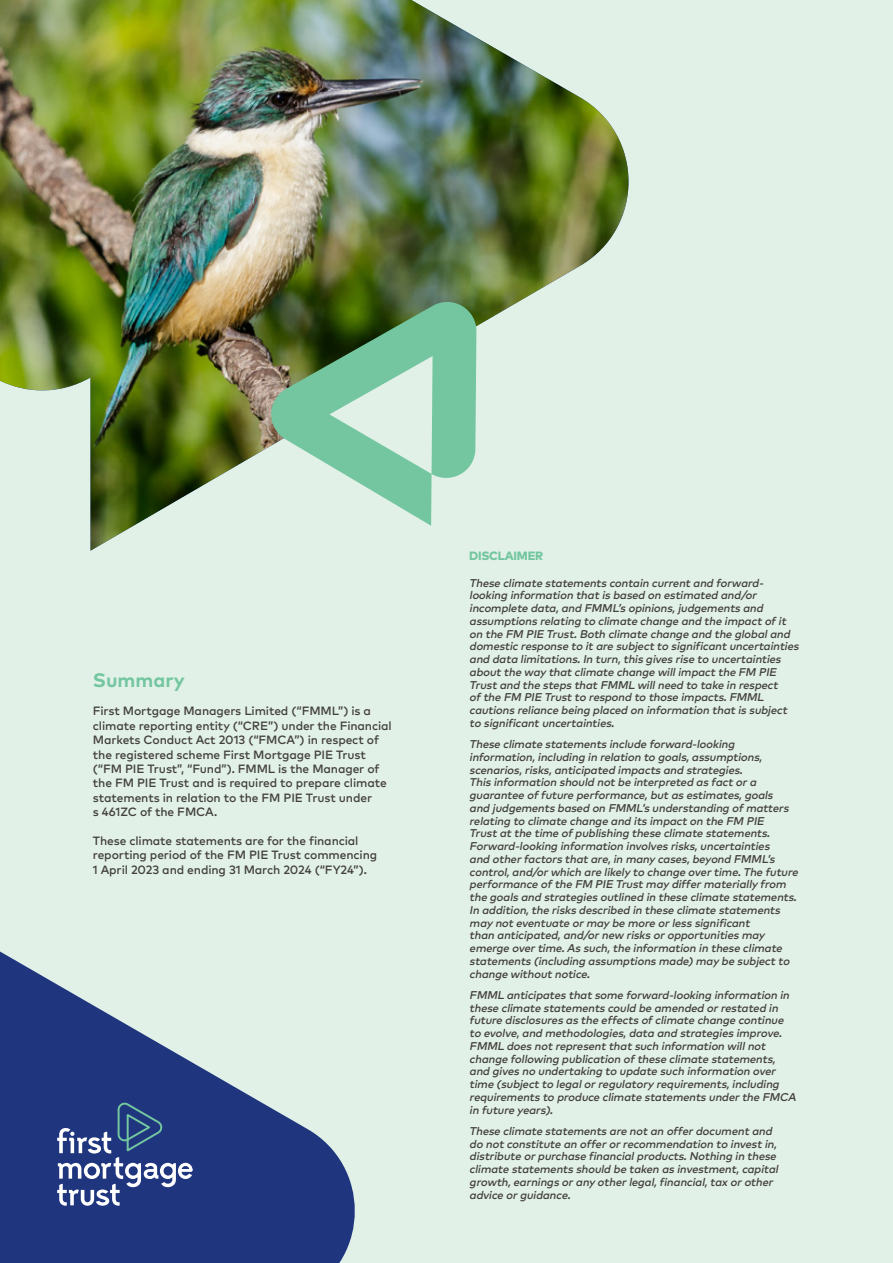
<style>
.page{position:relative;width:893px;height:1263px;background:#e1f1e8}
.page>*{position:absolute;margin:0;border:0;box-sizing:border-box;transform-origin:0 0}
.t1{font:700 19.5px "Mark OT";color:#73c69f}
.t2{font:12px/14.4px "Mark OT Medium";letter-spacing:-.01em;color:#43403b}
.t3{font:800 12px "Mark OT";letter-spacing:-.02em;color:#73c69f}
.t4{font:italic 11.25px/12.8px "Mark OT Medium";letter-spacing:-.02em;color:#43403b}
</style>
<div class="page">
<img style="left:0;top:0;width:629px;height:551px">
<svg style="left:266px;top:295px;width:211px;height:231px"></svg>
<svg style="left:0;top:951px;width:355px;height:312px;fill:#1f367e"></svg>
<svg style="left:57px;top:1099px;width:136px;height:107px;background:#435992"></svg>
<h1 class="t1" style="left:93px;top:667px;width:94px">Summary</h1>
<p class="t2" style="left:93px;top:704px;width:300px">First Mortgage Managers Limited (“FMML”) is a climate reporting entity (“CRE”) under the Financial Markets Conduct Act 2013 (“FMCA”) in respect of the registered scheme First Mortgage PIE Trust (“FM PIE Trust”, “Fund”). FMML is the Manager of the FM PIE Trust and is required to prepare climate statements in relation to the FM PIE Trust under<br>s 461ZC of the FMCA.</p>
<p class="t2" style="left:93px;top:833px;width:286px">These climate statements are for the financial reporting period of the FM PIE Trust commencing<br>1 April 2023 and ending 31 March 2024 (“FY24”).</p>
<p class="t3" style="left:469px;top:547px;width:76px">DISCLAIMER</p>
<p class="t4" style="left:469px;top:576px;width:334px">These climate statements contain currentand forward&shy;looking information thatis based on estimated and/or incomplete data,and FMML’s opinions,judgements and assumptions relating to climate change and the impactofit on the FM PIE Trust.Both climate change and the globaland domestic response to itare subjectto significantuncertainties and data limitations.In turn,this gives rise to uncertainties aboutthe way thatclimate change willimpactthe FM PIE Trustand the steps thatFMML willneed to take in respect ofthe FM PIE Trustto respond to those impacts.FMML cautions reliance being placed on information thatis subject to significantuncertainties.</p>
<p class="t4" style="left:469px;top:737px;width:333px">These climate statements include forward-looking information,including in relation to goals,assumptions, scenarios,risks,anticipated impacts and strategies.<br>This information should notbe interpreted as factora guarantee offuture performance,butas estimates,goals and judgements based on FMML’s understanding ofmatters relating to climate change and its impacton the FM PIE Trustatthe time ofpublishing these climate statements.<br>Forward-looking information involves risks,uncertainties<br>and otherfactors thatare,in many cases,beyond FMML’s control,and/orwhich are likely to change overtime.The future performance ofthe FM PIE Trustmay differmaterially from the goals and strategies outlined in these climate statements.<br>In addition,the risks described in these climate statements may noteventuate ormay be more orless significant<br>than anticipated,and/ornew risks oropportunities may emerge overtime.As such,the information in these climate statements (including assumptions made)may be subjectto change withoutnotice.</p>
<p class="t4" style="left:469px;top:988px;width:331px">FMML anticipates thatsome forward-looking information in these climate statements could be amended orrestated in future disclosures as the effects ofclimate change continue to evolve,and methodologies,data and strategies improve.<br>FMML does notrepresentthatsuch information willnot change following publication ofthese climate statements, and gives no undertaking to update such information over time (subjectto legalorregulatory requirements,including requirements to produce climate statements underthe FMCA in future years).</p>
<p class="t4" style="left:469px;top:1124px;width:313px">These climate statements are notan offerdocumentand do notconstitute an offerorrecommendation to investin, distribute orpurchase financialproducts.Nothing in these climate statements should be taken as investment,capital growth,earnings orany otherlegal,financial,tax orother advice orguidance.</p>
</div>
